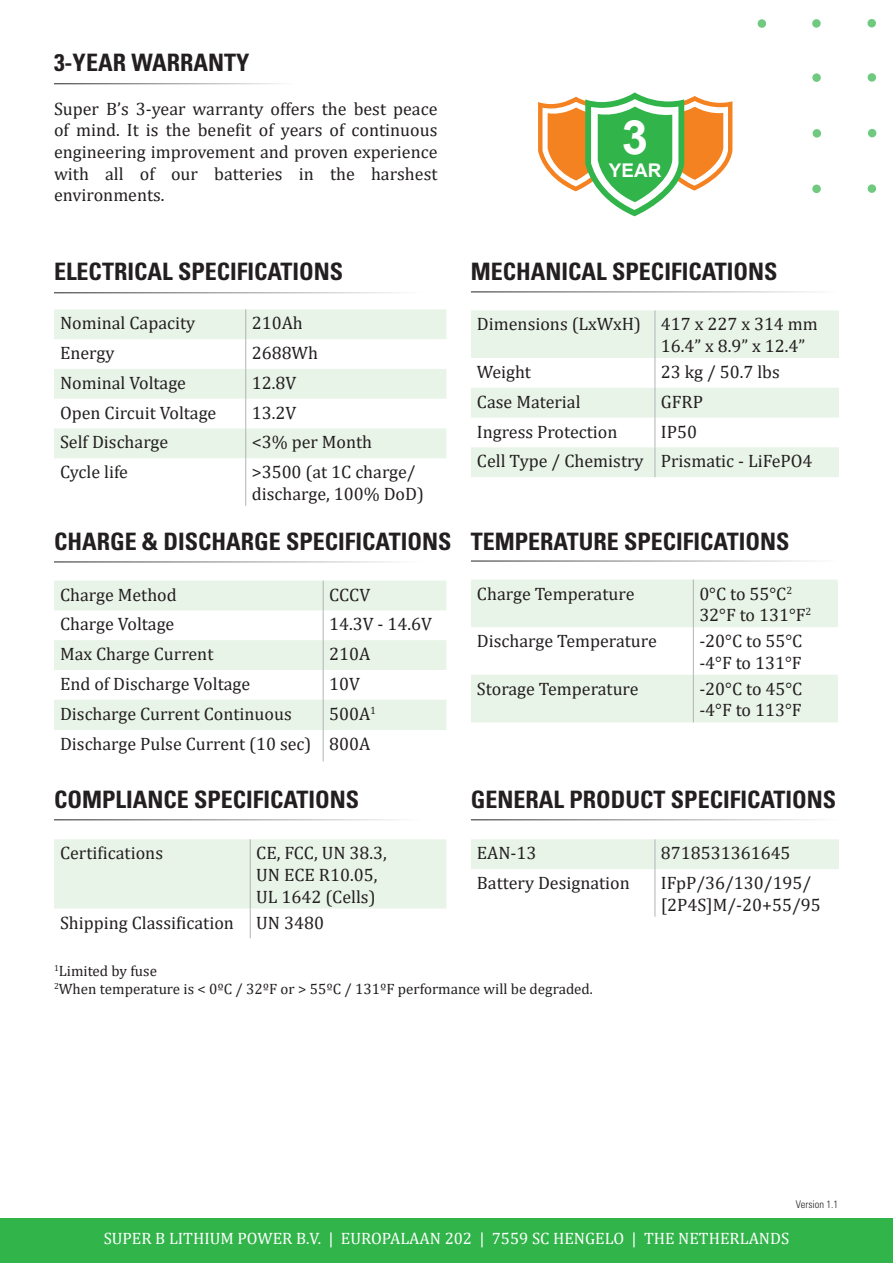
<style>
.page{position:relative;width:893px;height:1263px;background:#fff}
.page>*{position:absolute;margin:0;border:0;box-sizing:border-box;transform-origin:0 0}
.t1{font:700 47.25px "Arial";color:#fff}
.t2{font:700 condensed 24px "Univers LT Std";color:#231f20}
.t3{font:700 18.9px "Arial";color:#fff}
.t4{font:18px/21.6px "Cambria";color:#231f20;text-align:justify}
.t5{font:16.5px "Cambria";color:#fff}
.t6{font:15px "Cambria";color:#231f20}
.Text{font:300 condensed 10.5px "Univers LT Std";color:#231f20}
</style>
<div class="page">
<svg style="left:758px;top:19px;width:8px;height:9px"></svg>
<svg style="left:812px;top:19px;width:9px;height:9px"></svg>
<svg style="left:812px;top:73px;width:9px;height:9px"></svg>
<svg style="left:813px;top:129px;width:8px;height:9px"></svg>
<svg style="left:812px;top:185px;width:9px;height:8px"></svg>
<svg style="left:867px;top:19px;width:9px;height:8px"></svg>
<svg style="left:868px;top:73px;width:8px;height:9px"></svg>
<div style="left:868px;top:129px;width:8px;height:8px;background:#6fca80;border-radius:50%"></div>
<svg style="left:868px;top:184px;width:8px;height:9px"></svg>
<div style="left:0;top:1218px;width:893px;height:45px;background:#31b44a"></div>
<hr style="left:54px;top:83px;width:242px;height:1px;background:#231f20">
<svg style="left:538px;top:92px;width:194px;height:124px"></svg>
<hr style="left:54px;top:292px;width:368px;height:1px;background:#231f20">
<hr style="left:54px;top:561px;width:368px;height:1px;background:#231f20">
<hr style="left:54px;top:819px;width:368px;height:1px;background:#231f20">
<hr style="left:471px;top:819px;width:368px;height:1px;background:#231f20">
<hr style="left:471px;top:291px;width:368px;height:1px;background:#231f20">
<hr style="left:471px;top:561px;width:368px;height:1px;background:#231f20">
<svg style="left:54px;top:309px;width:392px;height:149px;fill:#e9f4e8"></svg>
<hr style="left:245px;top:309px;width:1px;height:30px;background:#b1b3b5">
<hr style="left:245px;top:339px;width:1px;height:30px;background:#b1b3b5">
<hr style="left:245px;top:369px;width:1px;height:30px;background:#b1b3b5">
<svg style="left:245px;top:399px;width:1px;height:29px"></svg>
<hr style="left:245px;top:428px;width:1px;height:30px;background:#b1b3b5">
<hr style="left:245px;top:458px;width:1px;height:48px;background:#b1b3b5">
<svg style="left:54px;top:581px;width:392px;height:149px;fill:#e9f4e8"></svg>
<svg style="left:323px;top:581px;width:1px;height:29px"></svg>
<hr style="left:323px;top:610px;width:1px;height:30px;background:#b1b3b5">
<hr style="left:323px;top:640px;width:1px;height:30px;background:#b1b3b5">
<hr style="left:323px;top:670px;width:1px;height:30px;background:#b1b3b5">
<hr style="left:323px;top:700px;width:1px;height:30px;background:#b1b3b5">
<hr style="left:323px;top:730px;width:1px;height:31px;background:#b1b3b5">
<svg style="left:471px;top:310px;width:368px;height:167px;fill:#e9f4e8"></svg>
<hr style="left:654px;top:310px;width:1px;height:48px;background:#b1b3b5">
<hr style="left:654px;top:358px;width:1px;height:30px;background:#b1b3b5">
<hr style="left:654px;top:388px;width:1px;height:30px;background:#b1b3b5">
<svg style="left:654px;top:418px;width:1px;height:29px"></svg>
<hr style="left:654px;top:447px;width:1px;height:30px;background:#b1b3b5">
<svg style="left:471px;top:579px;width:367px;height:143px;fill:#e9f4e8"></svg>
<hr style="left:693px;top:579px;width:1px;height:48px;background:#b1b3b5">
<hr style="left:693px;top:627px;width:1px;height:48px;background:#b1b3b5">
<hr style="left:693px;top:675px;width:1px;height:47px;background:#b1b3b5">
<div style="left:54px;top:839px;width:392px;height:69px;background:#e9f4e8"></div>
<hr style="left:250px;top:839px;width:1px;height:69px;background:#b1b3b5">
<hr style="left:250px;top:908px;width:1px;height:30px;background:#b1b3b5">
<div style="left:471px;top:839px;width:368px;height:30px;background:#e9f4e8"></div>
<hr style="left:654px;top:839px;width:1px;height:30px;background:#b1b3b5">
<hr style="left:654px;top:869px;width:1px;height:48px;background:#b1b3b5">
<p class="t2" style="left:54px;top:48px;width:197px">3-YEAR WARRANTY</p>
<p class="t4" style="left:54px;top:98px;width:385px">Super B’s 3-year warranty offers the best peace of mind. It is the benefit of years of continuous engineering improvement and proven experience with all of our batteries in the harshest environments.</p>
<p class="t1" style="left:622px;top:104px;width:28px">3</p>
<p class="t3" style="left:609px;top:157px;width:54px">YEAR</p>
<p class="t2" style="left:54px;top:257px;width:291px">ELECTRICAL SPECIFICATIONS</p>
<p class="t4" style="left:60px;top:312px;width:137px">Nominal Capacity</p>
<p class="t4" style="left:252px;top:312px;width:53px">210Ah</p>
<p class="t4" style="left:60px;top:342px;width:56px">Energy</p>
<p class="t4" style="left:252px;top:342px;width:68px">2688Wh</p>
<p class="t4" style="left:60px;top:372px;width:128px">Nominal Voltage</p>
<p class="t4" style="left:252px;top:372px;width:46px">12.8V</p>
<p class="t4" style="left:60px;top:402px;width:158px">Open Circuit Voltage</p>
<p class="t4" style="left:252px;top:402px;width:46px">13.2V</p>
<p class="t4" style="left:60px;top:431px;width:110px">Self Discharge</p>
<p class="t4" style="left:252px;top:431px;width:122px">&lt;3% per Month</p>
<p class="t4" style="left:60px;top:461px;width:70px">Cycle life</p>
<p class="t4" style="left:252px;top:461px;width:166px">&gt;3500 (at 1C charge/</p>
<p class="t4" style="left:252px;top:483px;width:174px">discharge, 100% DoD)</p>
<p class="t2" style="left:54px;top:526px;width:399px">CHARGE &amp; DISCHARGE SPECIFICATIONS</p>
<p class="t4" style="left:60px;top:584px;width:118px">Charge Method</p>
<p class="t4" style="left:329px;top:584px;width:43px">CCCV</p>
<p class="t4" style="left:60px;top:613px;width:116px">Charge Voltage</p>
<p class="t4" style="left:329px;top:613px;width:104px">14.3V - 14.6V</p>
<p class="t4" style="left:60px;top:643px;width:155px">Max Charge Current</p>
<p class="t4" style="left:329px;top:643px;width:43px">210A</p>
<p class="t4" style="left:60px;top:673px;width:192px">End of Discharge Voltage</p>
<p class="t4" style="left:329px;top:673px;width:32px">10V</p>
<p class="t4" style="left:60px;top:703px;width:233px">Discharge Current Continuous</p>
<p class="t4" style="left:329px;top:703px;width:48px">500A<sup>1</sup></p>
<p class="t4" style="left:60px;top:733px;width:253px">Discharge Pulse Current (10 sec)</p>
<p class="t4" style="left:329px;top:733px;width:43px">800A</p>
<p class="t2" style="left:471px;top:257px;width:308px">MECHANICAL SPECIFICATIONS</p>
<p class="t4" style="left:477px;top:313px;width:165px">Dimensions (LxWxH)</p>
<p class="t4" style="left:661px;top:313px;width:158px">417 x 227 x 314 mm</p>
<p class="t4" style="left:661px;top:335px;width:146px">16.4” x 8.9” x 12.4”</p>
<p class="t4" style="left:477px;top:361px;width:56px">Weight</p>
<p class="t4" style="left:661px;top:361px;width:120px">23 kg / 50.7 lbs</p>
<p class="t4" style="left:477px;top:391px;width:105px">Case Material</p>
<p class="t4" style="left:661px;top:391px;width:44px">GFRP</p>
<p class="t4" style="left:477px;top:421px;width:142px">Ingress Protection</p>
<p class="t4" style="left:661px;top:421px;width:37px">IP50</p>
<p class="t4" style="left:477px;top:450px;width:168px">Cell Type / Chemistry</p>
<p class="t4" style="left:661px;top:450px;width:153px">Prismatic - LiFePO4</p>
<p class="t2" style="left:471px;top:526px;width:320px">TEMPERATURE SPECIFICATIONS</p>
<p class="t4" style="left:477px;top:582px;width:159px">Charge Temperature</p>
<p class="t4" style="left:699px;top:582px;width:94px">0°C to 55°C<sup>2</sup></p>
<p class="t4" style="left:699px;top:604px;width:113px">32°F to 131°F<sup>2</sup></p>
<p class="t4" style="left:477px;top:630px;width:181px">Discharge Temperature</p>
<p class="t4" style="left:699px;top:630px;width:105px">-20°C to 55°C</p>
<p class="t4" style="left:699px;top:652px;width:104px">-4°F to 131°F</p>
<p class="t4" style="left:477px;top:678px;width:163px">Storage Temperature</p>
<p class="t4" style="left:699px;top:678px;width:105px">-20°C to 45°C</p>
<p class="t4" style="left:699px;top:699px;width:104px">-4°F to 113°F</p>
<p class="t2" style="left:54px;top:785px;width:307px">COMPLIANCE SPECIFICATIONS</p>
<p class="t2" style="left:471px;top:785px;width:367px">GENERAL PRODUCT SPECIFICATIONS</p>
<p class="t4" style="left:60px;top:842px;width:105px">Certifications</p>
<p class="t4" style="left:256px;top:842px;width:132px">CE, FCC, UN 38.3,</p>
<p class="t4" style="left:256px;top:864px;width:123px">UN ECE R10.05,</p>
<p class="t4" style="left:256px;top:885px;width:121px">UL 1642 (Cells)</p>
<p class="t4" style="left:60px;top:911px;width:175px">Shipping Classification</p>
<p class="t4" style="left:256px;top:911px;width:69px">UN 3480</p>
<p class="t4" style="left:477px;top:842px;width:61px">EAN-13</p>
<p class="t4" style="left:661px;top:842px;width:131px">8718531361645</p>
<p class="t4" style="left:477px;top:872px;width:154px">Battery Designation</p>
<p class="t4" style="left:661px;top:872px;width:161px">IFpP/36/130/195/ [2P4S]M/-20+55/95</p>
<p class="t6" style="left:54px;top:962px;width:105px"><sup>1</sup>Limited by fuse</p>
<p class="t6" style="left:54px;top:980px;width:540px"><sup>2</sup>When temperature is &lt; 0ºC / 32ºF or &gt; 55ºC / 131ºF performance will be degraded.</p>
<p class="Text" style="left:796px;top:1197px;width:44px">Version 1.1</p>
<p class="t5" style="left:104px;top:1228px;width:687px">SUPER B LITHIUM POWER B.V. | EUROPALAAN 202 | 7559 SC HENGELO | THE NETHERLANDS</p>
</div>
